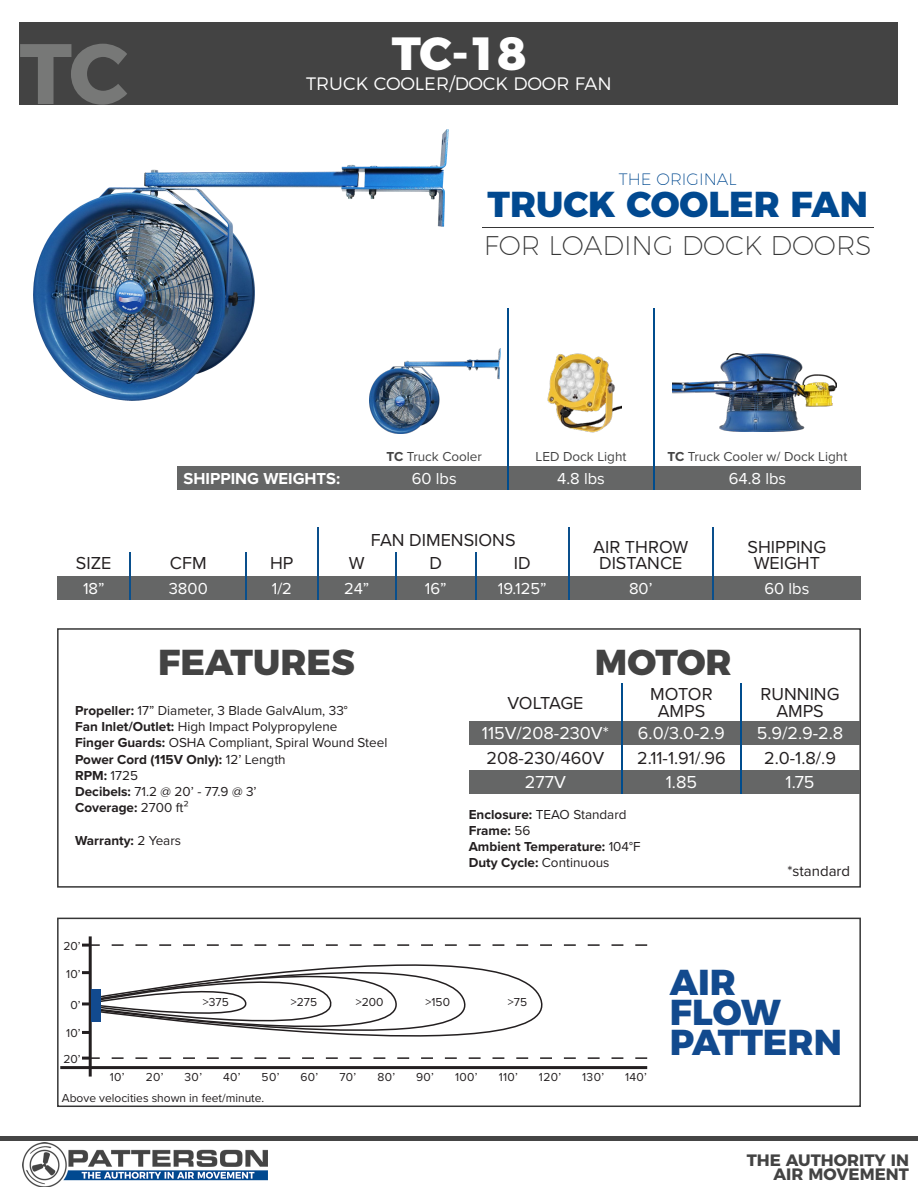
<style>
.page{position:relative;width:918px;height:1188px;background:#fff}
.page>*{position:absolute;margin:0;border:0;box-sizing:border-box;transform-origin:0 0}
.t1{font:700 85.5px "Montserrat";color:#777877}
.t2{font:800 46.5px "Montserrat";color:#fff}
.t3{font:800 36px "Montserrat";color:#014990}
.t4{font:800 36px/30px "Montserrat";color:#124a8e}
.t5{font:800 36px "Montserrat";color:#434343}
.t6{font:200 27px "Montserrat";color:#363636}
.t7{font:18px/16.5px "Proxima Nova";color:#231f20;text-align:center}
.t8{font:18px "Proxima Nova";color:#fff}
.t9{font:300 18px "Montserrat";color:#fff}
.t10{font:18px "Proxima Nova";letter-spacing:-.03em;color:#231f20}
.t11{font:16.5px "Proxima Nova";color:#fff}
.t12{font:700 16.5px/13.5px "Montserrat";color:#434343;text-align:right}
.t13{font:700 16.5px "Proxima Nova";color:#fff}
.t14{font:200 16.5px "Montserrat";color:#014990}
.t15{font:15px "Proxima Nova";color:#231f20}
.t16{font:13.5px/16.2px "Proxima Nova";color:#231f20}
.t17{font:700 13.5px/16.2px "Proxima Nova";color:#231f20}
.t18{font:13.5px "Proxima Nova";color:#434343}
.t19{font:12px/26px "Proxima Nova";color:#231f20}
.s1{font-weight:700}
.s2{font-weight:400}
</style>
<div class="page">
<hr style="left:482px;top:227px;width:391px;height:1px;background:#363636">
<div style="left:57px;top:576px;width:804px;height:24px;background:#656666"></div>
<hr style="left:130px;top:552px;width:1px;height:48px;background:#0a4f8c">
<hr style="left:245px;top:552px;width:2px;height:48px;background:#0a4f8c">
<hr style="left:317px;top:528px;width:1px;height:72px;background:#0a4f8c">
<hr style="left:395px;top:552px;width:2px;height:48px;background:#0a4f8c">
<hr style="left:475px;top:552px;width:2px;height:48px;background:#0a4f8c">
<hr style="left:568px;top:528px;width:2px;height:72px;background:#0a4f8c">
<hr style="left:712px;top:528px;width:2px;height:72px;background:#0a4f8c">
<div style="left:57px;top:628px;width:804px;height:260px;border:2px solid #363636"></div>
<div style="left:469px;top:722px;width:390px;height:23px;background:#656666"></div>
<div style="left:469px;top:770px;width:390px;height:23px;background:#656666"></div>
<hr style="left:621px;top:683px;width:2px;height:110px;background:#004c8d">
<hr style="left:740px;top:683px;width:2px;height:110px;background:#004c8d">
<div style="left:0;top:1136px;width:918px;height:5px;background:#454545"></div>
<img style="left:23px;top:1142px;width:244px;height:45px">
<div style="left:20px;top:22px;width:878px;height:83px;background:#434343"></div>
<img style="left:33px;top:130px;width:415px;height:271px">
<img style="left:370px;top:349px;width:130px;height:85px">
<div style="left:178px;top:467px;width:683px;height:23px;background:#656666"></div>
<hr style="left:507px;top:309px;width:2px;height:181px;background:#004c8d">
<img style="left:547px;top:353px;width:74px;height:80px">
<img style="left:673px;top:353px;width:163px;height:78px">
<hr style="left:653px;top:309px;width:2px;height:181px;background:#004c8d">
<div style="left:57px;top:918px;width:804px;height:189px;border:2px solid #363636"></div>
<hr style="left:60px;top:1066px;width:587px;height:3px;background:#231f20">
<hr style="left:89px;top:936px;width:3px;height:141px;background:#231f20">
<svg style="left:90px;top:936px;width:480px;height:140px"></svg>
<svg style="left:94px;top:939px;width:394px;height:125px"></svg>
<svg style="left:82px;top:944px;width:565px;height:116px"></svg>
<div style="left:92px;top:989px;width:9px;height:32px;background:#124a8e"></div>
<h1 class="t1" style="left:20px;top:3px;width:110px">TC</h1>
<h2 class="t2" style="left:392px;top:15px;width:136px">TC-18</h2>
<h3 class="t9" style="left:306px;top:69px;width:307px">TRUCK COOLER/DOCK DOOR FAN</h3>
<p class="t14" style="left:619px;top:167px;width:119px">THE ORIGINAL</p>
<h3 class="t3" style="left:488px;top:174px;width:382px">TRUCK COOLER FAN</h3>
<h3 class="t6" style="left:484px;top:225px;width:389px">FOR LOADING DOCK DOORS</h3>
<p class="t18" style="left:387px;top:447px;width:97px"><span class="s1">TC</span> Truck Cooler</p>
<p class="t18" style="left:536px;top:447px;width:92px">LED Dock Light</p>
<p class="t13" style="left:184px;top:466px;width:158px">SHIPPING WEIGHTS:</p>
<p class="t11" style="left:412px;top:466px;width:46px">60 lbs</p>
<p class="t11" style="left:557px;top:466px;width:49px">4.8 lbs</p>
<p class="t18" style="left:668px;top:447px;width:181px"><span class="s1">TC</span> Truck Cooler w/ Dock Light</p>
<p class="t11" style="left:729px;top:466px;width:59px">64.8 lbs</p>
<h3 class="t7" style="left:371px;top:531px;width:146px">FAN DIMENSIONS</h3>
<h3 class="t7" style="left:76px;top:554px;width:37px">SIZE</h3>
<h3 class="t7" style="left:170px;top:554px;width:38px">CFM</h3>
<h3 class="t7" style="left:270px;top:554px;width:25px">HP</h3>
<h3 class="t7" style="left:349px;top:554px;width:17px">W</h3>
<h3 class="t7" style="left:430px;top:554px;width:14px">D</h3>
<h3 class="t7" style="left:514px;top:554px;width:18px">ID</h3>
<h3 class="t7" style="left:593px;top:538px;width:97px">AIR THROW<br>DISTANCE</h3>
<h3 class="t7" style="left:748px;top:538px;width:80px">SHIPPING<br>WEIGHT</h3>
<p class="t11" style="left:83px;top:576px;width:23px">18”</p>
<p class="t11" style="left:169px;top:576px;width:40px">3800</p>
<p class="t11" style="left:272px;top:576px;width:22px">1/2</p>
<p class="t11" style="left:344px;top:576px;width:27px">24”</p>
<p class="t11" style="left:425px;top:576px;width:23px">16”</p>
<p class="t11" style="left:498px;top:576px;width:50px">19.125”</p>
<p class="t11" style="left:629px;top:576px;width:25px">80’</p>
<p class="t11" style="left:764px;top:576px;width:46px">60 lbs</p>
<h3 class="t5" style="left:158px;top:632px;width:198px">FEATURES</h3>
<h3 class="t5" style="left:595px;top:632px;width:138px">MOTOR</h3>
<p class="t16" style="left:75px;top:702px;width:314px"><span class="s1">Propeller:</span> 17” Diameter, 3 Blade GalvAlum, 33°<br><span class="s1">Fan Inlet/Outlet:</span> High Impact Polypropylene<br><span class="s1">Finger Guards:</span> OSHA Compliant, Spiral Wound Steel <span class="s1">Power Cord (115V Only):</span> 12’ Length<br><span class="s1">RPM:</span> 1725<br><span class="s1">Decibels:</span> 71.2 @ 20’ - 77.9 @ 3’<br><span class="s1">Coverage:</span> 2700 ft²</p>
<p class="t17" style="left:75px;top:832px;width:108px">Warranty: <span class="s2">2 Years</span></p>
<h3 class="t7" style="left:761px;top:685px;width:80px">RUNNING<br>AMPS</h3>
<h3 class="t7" style="left:650px;top:685px;width:64px">MOTOR<br>AMPS</h3>
<h3 class="t10" style="left:507px;top:689px;width:77px">VOLTAGE</h3>
<h3 class="t8" style="left:482px;top:720px;width:129px">115V/208-230V*</h3>
<h3 class="t7" style="left:486px;top:749px;width:119px">208-230/460V</h3>
<h3 class="t8" style="left:638px;top:720px;width:89px">6.0/3.0-2.9</h3>
<h3 class="t8" style="left:757px;top:720px;width:88px">5.9/2.9-2.8</h3>
<h3 class="t7" style="left:637px;top:749px;width:90px">2.11-1.91/.96</h3>
<h3 class="t7" style="left:764px;top:749px;width:73px">2.0-1.8/.9</h3>
<h3 class="t8" style="left:525px;top:769px;width:42px">277V</h3>
<h3 class="t8" style="left:666px;top:769px;width:33px">1.85</h3>
<h3 class="t8" style="left:786px;top:769px;width:30px">1.75</h3>
<p class="t17" style="left:469px;top:806px;width:173px">Enclosure: <span class="s2">TEAO Standard<br></span>Frame: <span class="s2">56<br></span>Ambient Temperature: <span class="s2">104°F<br></span>Duty Cycle: <span class="s2">Continuous</span></p>
<p class="t15" style="left:787px;top:860px;width:64px">*standard</p>
<p class="t19" style="left:63px;top:932px;width:19px">20’</p>
<p class="t19" style="left:66px;top:960px;width:16px">10’</p>
<p class="t19" style="left:70px;top:991px;width:12px">0’</p>
<p class="t19" style="left:63px;top:1019px;width:19px">10’<br>20’</p>
<p class="t19" style="left:203px;top:989px;width:27px">&gt;375</p>
<p class="t19" style="left:291px;top:989px;width:28px">&gt;275</p>
<p class="t19" style="left:356px;top:989px;width:29px">&gt;200</p>
<p class="t19" style="left:426px;top:989px;width:26px">&gt;150</p>
<p class="t19" style="left:508px;top:989px;width:21px">&gt;75</p>
<p class="t19" style="left:110px;top:1064px;width:16px">10’</p>
<p class="t19" style="left:146px;top:1064px;width:19px">20’</p>
<p class="t19" style="left:185px;top:1064px;width:19px">30’</p>
<p class="t19" style="left:223px;top:1064px;width:19px">40’</p>
<p class="t19" style="left:262px;top:1064px;width:19px">50’</p>
<p class="t19" style="left:301px;top:1064px;width:19px">60’</p>
<p class="t19" style="left:339px;top:1064px;width:18px">70’</p>
<p class="t19" style="left:377px;top:1064px;width:19px">80’</p>
<p class="t19" style="left:416px;top:1064px;width:19px">90’</p>
<p class="t19" style="left:455px;top:1064px;width:24px">100’</p>
<p class="t19" style="left:499px;top:1064px;width:21px">110’</p>
<p class="t19" style="left:539px;top:1064px;width:24px">120’</p>
<p class="t19" style="left:582px;top:1064px;width:23px">130’</p>
<p class="t19" style="left:625px;top:1064px;width:23px">140’</p>
<p class="t19" style="left:62px;top:1085px;width:204px">Above velocities shown in feet/minute.</p>
<h3 class="t4" style="left:670px;top:964px;width:174px">AIR<br>FLOW<br>PATTERN</h3>
<p class="t12" style="left:747px;top:1153px;width:164px">THE AUTHORITY IN<br>AIR MOVEMENT</p>
</div>
